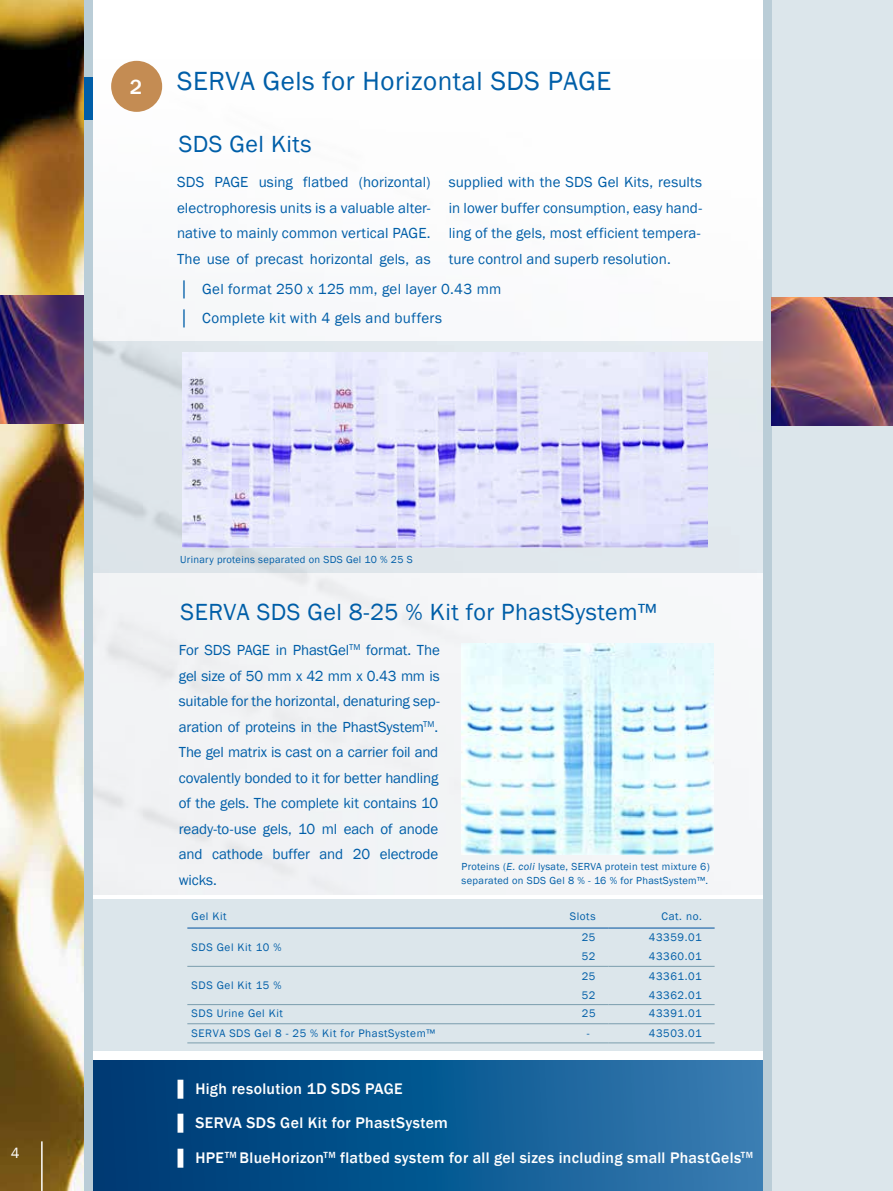
<style>
.page{position:relative;width:893px;height:1191px;background:#fff}
.page>*{position:absolute;margin:0;border:0;box-sizing:border-box;transform-origin:0 0}
.t1{font:27px "Franklin Gothic";letter-spacing:.02em;color:#005ea8}
.t2{font:24px "Franklin Gothic";letter-spacing:.02em;color:#005ea8}
.t3{font:500 21px "Franklin Gothic";color:#fff}
.t4{font:500 15.75px/34.5px "Franklin Gothic";letter-spacing:.02em;color:#fff}
.t5{font:15px/25.5px "Franklin Gothic";letter-spacing:.005em;color:#005ea8;text-align:justify}
.t6{font:15px "Franklin Gothic";color:#fff}
.t7{font:11.25px "Franklin Gothic";letter-spacing:.05em;color:#005ea8}
.t8{font:10.5px/13.5px "Franklin Gothic";letter-spacing:.03em;color:#005ea8}
.s1{font-style:italic}
.s2{font-weight:400}
</style>
<div class="page">
<div style="left:79px;top:899px;width:690px;height:151px;background:#dce6eb"></div>
<svg style="left:92px;top:1060px;width:671px;height:131px;background:#115992"></svg>
<img style="left:92px;top:36px;width:671px;height:858px">
<hr style="left:187px;top:927px;width:315px;height:1px;background:#00519e">
<hr style="left:502px;top:927px;width:106px;height:1px;background:#00519e">
<hr style="left:608px;top:927px;width:107px;height:1px;background:#00519e">
<hr style="left:187px;top:966px;width:315px;height:1px;background:#7a9dad">
<hr style="left:502px;top:966px;width:106px;height:1px;background:#7a9dad">
<hr style="left:608px;top:966px;width:107px;height:1px;background:#7a9dad">
<hr style="left:187px;top:1004px;width:315px;height:1px;background:#7a9dad">
<hr style="left:502px;top:1004px;width:106px;height:1px;background:#7a9dad">
<hr style="left:608px;top:1004px;width:107px;height:1px;background:#7a9dad">
<hr style="left:187px;top:1023px;width:315px;height:1px;background:#7a9dad">
<hr style="left:502px;top:1023px;width:106px;height:1px;background:#7a9dad">
<hr style="left:608px;top:1023px;width:107px;height:1px;background:#7a9dad">
<hr style="left:187px;top:1042px;width:315px;height:1px;background:#7a9dad">
<hr style="left:502px;top:1042px;width:106px;height:1px;background:#7a9dad">
<hr style="left:608px;top:1042px;width:107px;height:1px;background:#7a9dad">
<img style="left:182px;top:352px;width:525px;height:195px">
<div style="left:111px;top:61px;width:51px;height:51px;background:#c48c53;border-radius:50%"></div>
<img style="left:462px;top:643px;width:252px;height:212px">
<img style="left:0;top:0;width:84px;height:1191px">
<div style="left:84px;top:0;width:8px;height:1191px;background:#bacdd7"></div>
<div style="left:771px;top:0;width:122px;height:1191px;background:#dce6eb"></div>
<div style="left:763px;top:0;width:8px;height:1191px;background:#bacdd7"></div>
<img style="left:771px;top:298px;width:122px;height:127px">
<img style="left:0;top:296px;width:84px;height:127px">
<hr style="left:41px;top:1141px;width:2px;height:50px;background:#fff">
<div style="left:84px;top:77px;width:8px;height:43px;background:#005ea8"></div>
<p class="t6" style="left:11px;top:1143px;width:10px">4</p>
<h3 class="t3" style="left:130px;top:74px;width:14px">2</h3>
<h1 class="t1" style="left:177px;top:64px;width:435px">SERVA Gels for Horizontal SDS PAGE</h1>
<h2 class="t2" style="left:179px;top:129px;width:134px">SDS Gel Kits</h2>
<p class="t5" style="left:177px;top:170px;width:255px">SDS PAGE using flatbed (horizontal) electrophoresis units is a valuable alter&shy;native to mainly common vertical PAGE.<br>The use of precast horizontal gels, as</p>
<p class="t5" style="left:449px;top:170px;width:255px">supplied with the SDS Gel Kits, results in lower buffer consumption, easy hand&shy;ling of the gels, most efficient tempera&shy;ture control and superb resolution.</p>
<p class="t5" style="left:179px;top:275px;width:324px;line-height:28.5px">│ Gel format 250 x 125 mm, gel layer 0.43 mm │ Complete kit with 4 gels and buffers</p>
<p class="t8" style="left:180px;top:552px;width:234px">Urinary proteins separated on SDS Gel 10 % 25 S</p>
<h2 class="t2" style="left:181px;top:597px;width:478px">SERVA SDS Gel 8-25 % Kit for PhastSystem™</h2>
<p class="t5" style="left:179px;top:637px;width:263px">For SDS PAGE in PhastGel<sup>TM</sup> format. The gel size of 50 mm x 42 mm x 0.43 mm is suitable for the horizontal, denaturing sep&shy;aration of proteins in the PhastSystem<sup>TM</sup>.<br>The gel matrix is cast on a carrier foil and covalently bonded to it for better handling of the gels. The complete kit contains 10 ready-to-use gels, 10 ml each of anode and cathode buffer and 20 electrode wicks.</p>
<p class="t8" style="left:462px;top:860px;width:250px">Proteins (<span class="s1">E. coli</span> lysate, SERVA protein test mixture 6) separated on SDS Gel 8 % - 16 % for PhastSystem™.</p>
<p class="t7" style="left:192px;top:909px;width:37px">Gel Kit</p>
<p class="t7" style="left:570px;top:909px;width:27px">Slots</p>
<p class="t7" style="left:662px;top:909px;width:42px">Cat. no.</p>
<p class="t7" style="left:192px;top:940px;width:91px">SDS Gel Kit 10 %</p>
<p class="t7" style="left:582px;top:930px;width:15px">25</p>
<p class="t7" style="left:649px;top:930px;width:54px">43359.01</p>
<p class="t7" style="left:582px;top:949px;width:15px">52</p>
<p class="t7" style="left:649px;top:949px;width:54px">43360.01</p>
<p class="t7" style="left:192px;top:978px;width:91px">SDS Gel Kit 15 %</p>
<p class="t7" style="left:582px;top:969px;width:15px">25</p>
<p class="t7" style="left:649px;top:969px;width:54px">43361.01</p>
<p class="t7" style="left:582px;top:988px;width:15px">52</p>
<p class="t7" style="left:649px;top:988px;width:54px">43362.01</p>
<p class="t7" style="left:192px;top:1006px;width:93px">SDS Urine Gel Kit</p>
<p class="t7" style="left:582px;top:1006px;width:15px">25</p>
<p class="t7" style="left:649px;top:1006px;width:54px">43391.01</p>
<p class="t7" style="left:192px;top:1026px;width:245px">SERVA SDS Gel 8 - 25 % Kit for PhastSystem™</p>
<p class="t7" style="left:587px;top:1026px;width:4px">-</p>
<p class="t7" style="left:649px;top:1026px;width:54px">43503.01</p>
<p class="t4" style="left:172px;top:1071px;width:583px"><span class="s2">▐</span> High resolution 1D SDS PAGE<br><span class="s2">▐</span> SERVA SDS Gel Kit for PhastSystem<br><span class="s2">▐</span> HPE<sup>TM</sup> BlueHorizon<sup>TM</sup> flatbed system for all gel sizes including small PhastGels<sup>TM</sup></p>
</div>
